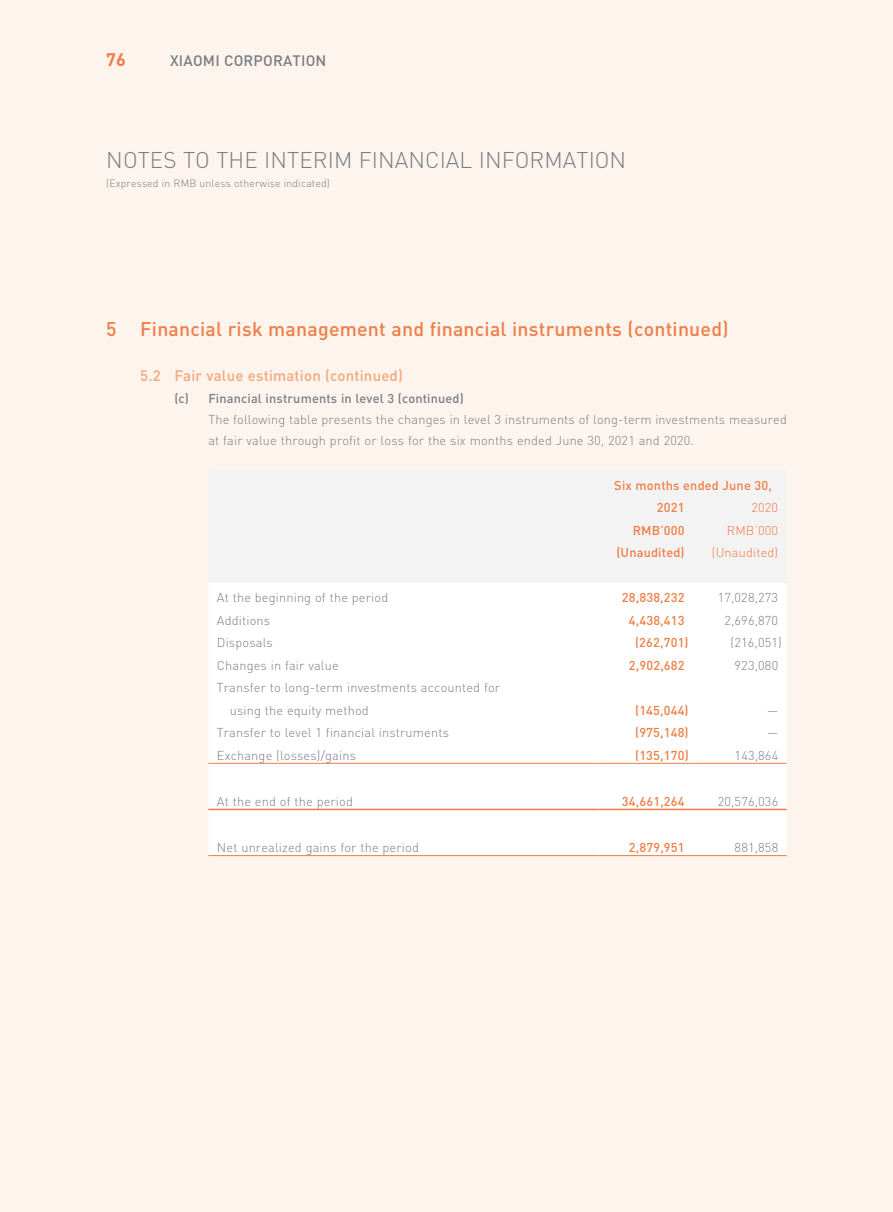
<style>
.page{position:relative;width:893px;height:1212px;background:#fff}
.page>*{position:absolute;margin:0;border:0;box-sizing:border-box;transform-origin:0 0}
.t1{font:300 22.5px "DIN";letter-spacing:.005em;color:#7a7d82}
.t2{font:500 19.5px "DIN";letter-spacing:.01em;color:#ef7d45}
.t3{font:700 18px "DIN";color:#ef7d45}
.t4{font:500 15px "DIN";letter-spacing:.01em;color:#f4a77a}
.t5{font:500 15px "DIN";letter-spacing:.01em;color:#7a7d82}
.t6{font:300 12.75px/21px "DIN";letter-spacing:.015em;color:#7a7d82}
.t7{font:500 12.75px/22.5px "DIN";letter-spacing:.01em;color:#ef7d45}
.t8{font:500 12.75px "DIN";letter-spacing:.01em;color:#7a7d82}
.t9{font:300 12.75px "DIN";letter-spacing:.015em;color:#ef7d45}
.t10{font:300 10.5px "DIN";letter-spacing:.015em;color:#7a7d82}
</style>
<div class="page">
<div style="left:0;top:0;width:892px;height:1212px;background:#fef4ee"></div>
<div style="left:209px;top:471px;width:577px;height:112px;background:#f3f3f3"></div>
<div style="left:208px;top:583px;width:579px;height:272px;background:#fff"></div>
<hr style="left:208px;top:763px;width:392px;height:1px;background:#ef7d45">
<hr style="left:600px;top:763px;width:93px;height:1px;background:#ef7d45">
<hr style="left:693px;top:763px;width:94px;height:1px;background:#ef7d45">
<hr style="left:208px;top:855px;width:392px;height:1px;background:#ef7d45">
<hr style="left:600px;top:855px;width:93px;height:1px;background:#ef7d45">
<hr style="left:693px;top:855px;width:94px;height:1px;background:#ef7d45">
<hr style="left:208px;top:809px;width:392px;height:1px;background:#ef7d45">
<hr style="left:600px;top:809px;width:93px;height:1px;background:#ef7d45">
<hr style="left:693px;top:809px;width:94px;height:1px;background:#ef7d45">
<h3 class="t3" style="left:106px;top:48px;width:21px">76</h3>
<p class="t5" style="left:170px;top:51px;width:158px">XIAOMI CORPORATION</p>
<h1 class="t1" style="left:106px;top:146px;width:521px">NOTES TO THE INTERIM FINANCIAL INFORMATION</h1>
<p class="t10" style="left:106px;top:177px;width:225px">(Expressed in RMB unless otherwise indicated)</p>
<h2 class="t2" style="left:106px;top:316px;width:624px">5 Financial risk management and financial instruments (continued)</h2>
<p class="t4" style="left:140px;top:366px;width:264px">5.2 Fair value estimation (continued)</p>
<p class="t8" style="left:174px;top:390px;width:291px">(c) Financial instruments in level 3 (continued)</p>
<p class="t6" style="left:208px;top:409px;width:580px">The following table presents the changes in level 3 instruments of long-term investments measured at fair value through profit or loss for the six months ended June 30, 2021 and 2020.</p>
<p class="t7" style="left:657px;top:474px;width:116px;text-indent:-43px">Six months ended June 30,<br>2021</p>
<p class="t9" style="left:751px;top:500px;width:28px">2020</p>
<p class="t7" style="left:633px;top:519px;width:53px">RMB’000</p>
<p class="t9" style="left:727px;top:522px;width:53px">RMB’000</p>
<p class="t7" style="left:616px;top:541px;width:70px">(Unaudited)</p>
<p class="t9" style="left:712px;top:545px;width:68px">(Unaudited)</p>
<p class="t6" style="left:217px;top:587px;width:173px">At the beginning of the period</p>
<p class="t7" style="left:622px;top:586px;width:64px">28,838,232</p>
<p class="t6" style="left:718px;top:587px;width:62px">17,028,273</p>
<p class="t6" style="left:217px;top:610px;width:55px">Additions</p>
<p class="t7" style="left:629px;top:609px;width:57px">4,438,413</p>
<p class="t6" style="left:724px;top:610px;width:55px">2,696,870</p>
<p class="t6" style="left:217px;top:632px;width:57px">Disposals</p>
<p class="t7" style="left:635px;top:631px;width:55px">(262,701)</p>
<p class="t6" style="left:731px;top:632px;width:53px">(216,051)</p>
<p class="t6" style="left:217px;top:655px;width:123px">Changes in fair value</p>
<p class="t7" style="left:629px;top:654px;width:57px">2,902,682</p>
<p class="t6" style="left:735px;top:655px;width:45px">923,080</p>
<p class="t6" style="left:230px;top:676px;width:272px;line-height:22.5px;text-indent:-13px">Transfer to long-term investments accounted for using the equity method</p>
<p class="t7" style="left:635px;top:699px;width:55px">(145,044)</p>
<p class="t6" style="left:767px;top:700px;width:13px">—</p>
<p class="t6" style="left:217px;top:722px;width:234px">Transfer to level 1 financial instruments</p>
<p class="t7" style="left:635px;top:721px;width:55px">(975,148)</p>
<p class="t6" style="left:767px;top:722px;width:13px">—</p>
<p class="t6" style="left:217px;top:745px;width:141px">Exchange (losses)/gains</p>
<p class="t7" style="left:635px;top:744px;width:55px">(135,170)</p>
<p class="t6" style="left:735px;top:745px;width:45px">143,864</p>
<p class="t6" style="left:217px;top:790px;width:138px">At the end of the period</p>
<p class="t7" style="left:622px;top:789px;width:64px">34,661,264</p>
<p class="t6" style="left:718px;top:790px;width:62px">20,576,036</p>
<p class="t6" style="left:217px;top:837px;width:203px">Net unrealized gains for the period</p>
<p class="t7" style="left:629px;top:836px;width:57px">2,879,951</p>
<p class="t6" style="left:735px;top:837px;width:45px">881,858</p>
</div>
